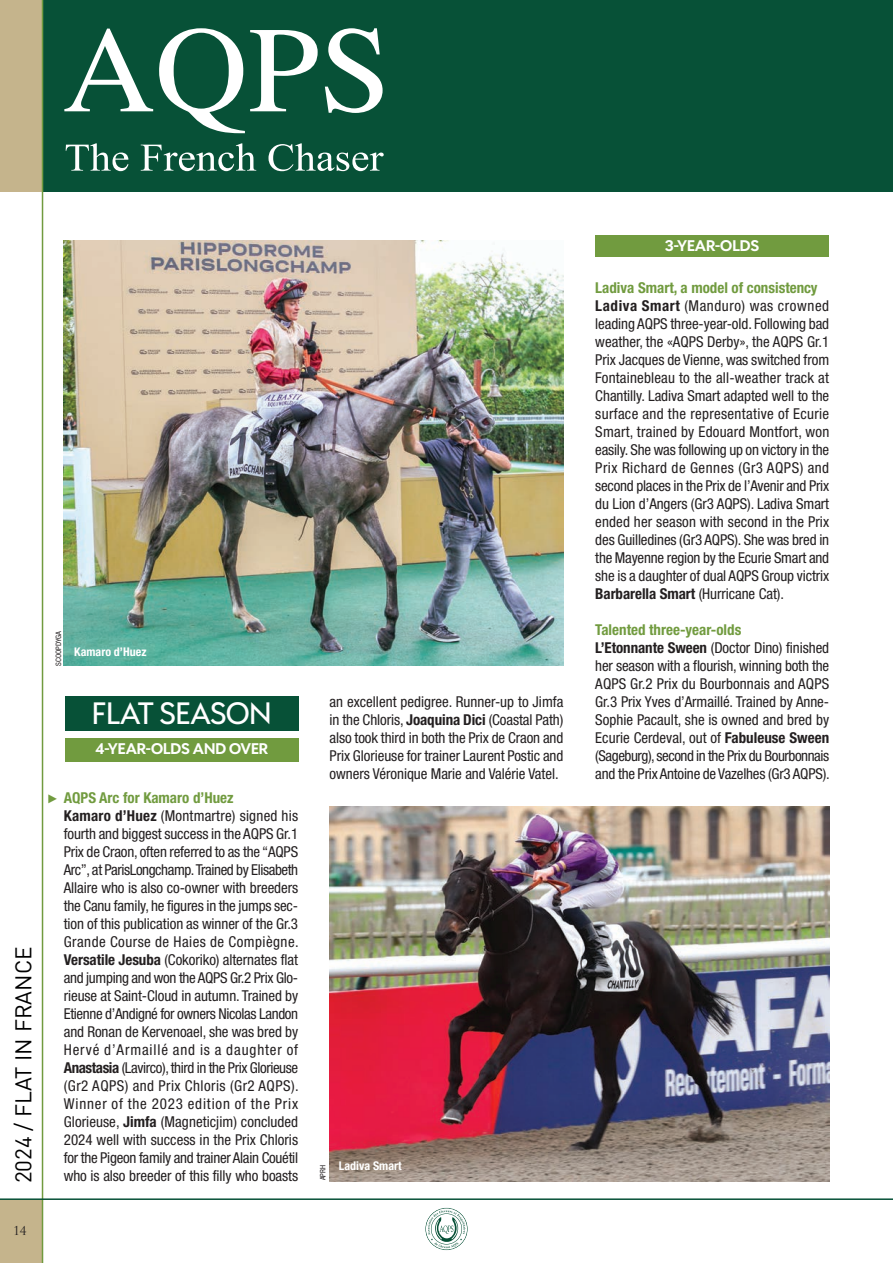
<style>
.page{position:relative;width:893px;height:1263px;background:#fff}
.page>*{position:absolute;margin:0;border:0;box-sizing:border-box;transform-origin:0 0}
.t1{font:500 30px "Wes FY";color:#fff}
.t2{font:22.5px "DIN";color:#000}
.t3{font:condensed 15px/18px "Helvetica Neue";letter-spacing:-.005em;color:#231f20;text-align:justify}
.t4{font:700 condensed 15px "Helvetica Neue";color:#719b3f}
.t5{font:700 15px "Wes FY";color:#fff}
.t6{font:700 condensed 12px "Helvetica Neue";color:#fff}
.t7{font:12px "Trajan Pro";color:#231f20}
.t8{font:condensed 7.5px "Helvetica Neue";color:#231f20}
.s1{font-weight:700}
</style>
<div class="page">
<div style="left:0;top:0;width:893px;height:191px;background:#075137"></div>
<svg style="left:64px;top:28px;width:319px;height:105px"></svg>
<svg style="left:66px;top:143px;width:62px;height:28px"></svg>
<svg style="left:141px;top:143px;width:115px;height:28px"></svg>
<svg style="left:268px;top:143px;width:116px;height:28px"></svg>
<div style="left:0;top:0;width:43px;height:191px;background:#c5b48c"></div>
<div style="left:0;top:1199px;width:43px;height:64px;background:#c5b48c"></div>
<hr style="left:42px;top:0;width:1px;height:1263px;background:#719b3f">
<hr style="left:0;top:1198px;width:893px;height:2px;background:#075137">
<img style="left:64px;top:240px;width:499px;height:426px">
<img style="left:330px;top:806px;width:499px;height:376px">
<div style="left:595px;top:235px;width:234px;height:21px;background:#719b3f"></div>
<svg style="left:425px;top:1208px;width:43px;height:42px"></svg>
<div style="left:65px;top:738px;width:234px;height:24px;background:#719b3f"></div>
<div style="left:65px;top:696px;width:234px;height:35px;background:#075137"></div>
<p class="t2" style="left:15px;top:1183px;width:238px;rotate:-90deg">2024 / FLAT IN FRANCE</p>
<p class="t7" style="left:13px;top:1224px;width:15px">14</p>
<p class="t8" style="left:56px;top:666px;width:36px;rotate:-90deg">SCOOPDYGA</p>
<p class="t6" style="left:74px;top:647px;width:74px">Kamaro d’Huez</p>
<p class="t1" style="left:92px;top:697px;width:181px">FLAT SEASON</p>
<p class="t5" style="left:96px;top:741px;width:174px">4-YEAR-OLDS AND OVER</p>
<p class="t4" style="left:64px;top:792px;width:171px">AQPS Arc for Kamaro d’Huez</p>
<p class="t3" style="left:64px;top:808px;width:236px"><span class="s1">Kamaro d’Huez</span> (Montmartre) signed his fourth and biggest success in the AQPS Gr.1<br>Prix de Craon, often referred to as the “AQPS Arc”, at ParisLongchamp. Trained by Elisabeth Allaire who is also co-owner with breeders the Canu family, he figures in the jumps sec&shy;tion of this publication as winner of the Gr.3<br>Grande Course de Haies de Compiègne.<br><span class="s1">Versatile Jesuba</span> (Cokoriko) alternates flat and jumping and won the AQPS Gr.2 Prix Glo&shy;rieuse at Saint-Cloud in autumn. Trained by Etienne d’Andigné for owners Nicolas Landon and Ronan de Kervenoael, she was bred by Hervé d’Armaillé and is a daughter of <span class="s1">Anastasia</span> (Lavirco), third in the Prix Glorieuse (Gr2 AQPS) and Prix Chloris (Gr2 AQPS).<br>Winner of the 2023 edition of the Prix Glorieuse, <span class="s1">Jimfa</span> (Magneticjim) concluded 2024 well with success in the Prix Chloris for the Pigeon family and trainer Alain Couétil who is also breeder of this filly who boasts</p>
<p class="t3" style="left:330px;top:694px;width:235px">an excellent pedigree. Runner-up to Jimfa in the Chloris, <span class="s1">Joaquina Dici</span> (Coastal Path) also took third in both the Prix de Craon and Prix Glorieuse for trainer Laurent Postic and owners Véronique Marie and Valérie Vatel.</p>
<p class="t8" style="left:320px;top:1180px;width:17px;rotate:-90deg">APRH</p>
<p class="t6" style="left:339px;top:1162px;width:64px">Ladiva Smart</p>
<p class="t5" style="left:665px;top:237px;width:95px">3-YEAR-OLDS</p>
<p class="t4" style="left:595px;top:282px;width:224px">Ladiva Smart, a model of consistency</p>
<p class="t3" style="left:595px;top:298px;width:235px"><span class="s1">Ladiva Smart</span> (Manduro) was crowned leading AQPS three-year-old. Following bad weather, the «AQPS Derby», the AQPS Gr.1<br>Prix Jacques de Vienne, was switched from Fontainebleau to the all-weather track at Chantilly. Ladiva Smart adapted well to the surface and the representative of Ecurie Smart, trained by Edouard Montfort, won easily. She was following up on victory in the Prix Richard de Gennes (Gr3 AQPS) and second places in the Prix de l’Avenir and Prix du Lion d’Angers (Gr3 AQPS). Ladiva Smart ended her season with second in the Prix des Guilledines (Gr3 AQPS). She was bred in the Mayenne region by the Ecurie Smart and she is a daughter of dual AQPS Group victrix <span class="s1">Barbarella Smart</span> (Hurricane Cat).</p>
<p class="t4" style="left:595px;top:624px;width:147px">Talented three-year-olds</p>
<p class="t3" style="left:595px;top:640px;width:236px"><span class="s1">L’Etonnante Sween</span> (Doctor Dino) finished her season with a flourish, winning both the AQPS Gr.2 Prix du Bourbonnais and AQPS Gr.3 Prix Yves d’Armaillé. Trained by Anne-Sophie Pacault, she is owned and bred by Ecurie Cerdeval, out of <span class="s1">Fabuleuse Sween </span>(Sageburg), second in the Prix du Bourbonnais and the Prix Antoine de Vazelhes (Gr3 AQPS).</p>
</div>
